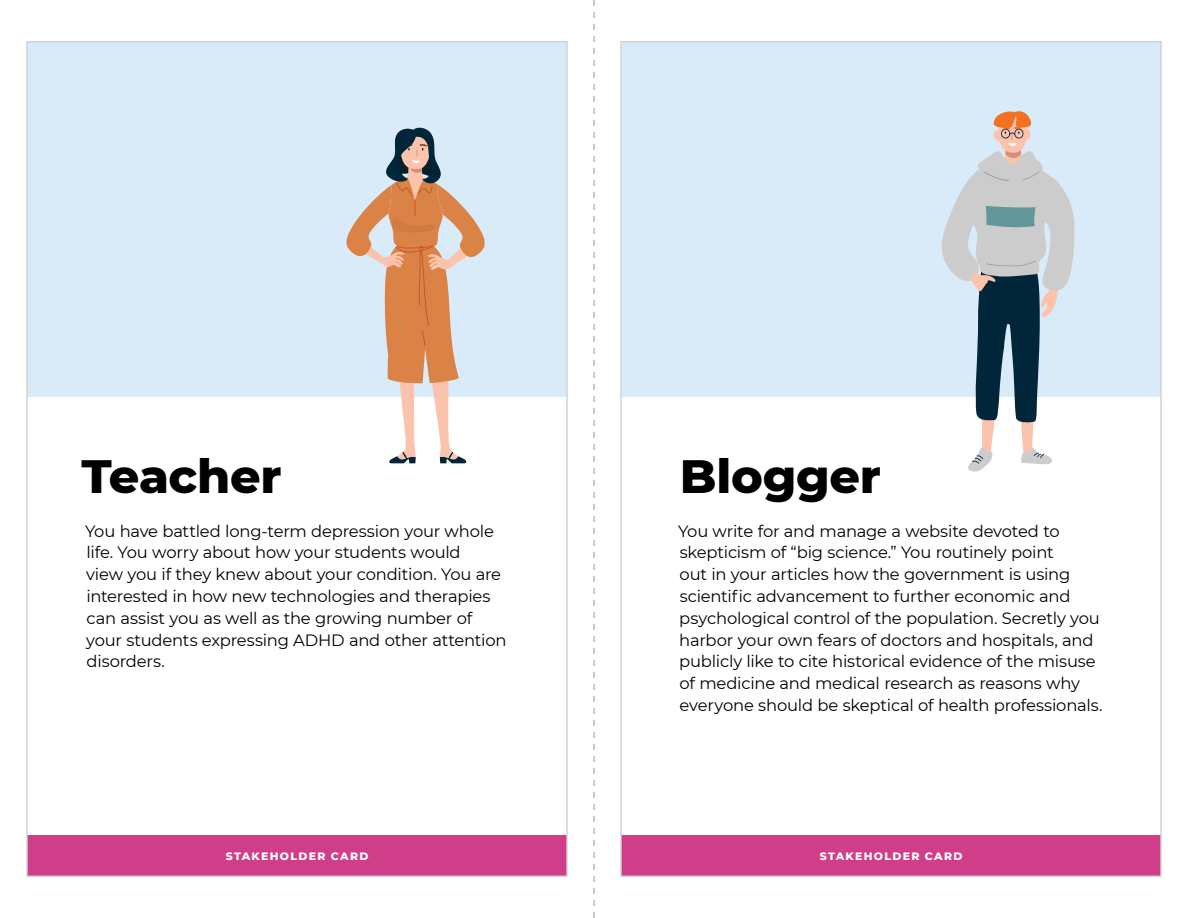
<style>
.page{position:relative;width:1188px;height:918px;background:#fff}
.page>*{position:absolute;margin:0;border:0;box-sizing:border-box;transform-origin:0 0}
.t1{font:800 47.7px "Montserrat";letter-spacing:-.005em;color:#000}
.t2{font:16.35px/21.8px "Montserrat";letter-spacing:-.015em;color:#000}
.t3{font:800 10.95px "Montserrat";letter-spacing:.12em;color:#fff}
</style>
<div class="page">
<svg style="left:594px;top:0;width:1px;height:918px"></svg>
<div style="left:27px;top:835px;width:540px;height:41px;background:#d03e8a"></div>
<div style="left:27px;top:42px;width:540px;height:355px;background:#d9ebf9"></div>
<svg style="left:346px;top:127px;width:139px;height:336px"></svg>
<div style="left:621px;top:835px;width:540px;height:41px;background:#d03e8a"></div>
<div style="left:621px;top:42px;width:540px;height:355px;background:#d9ebf9"></div>
<svg style="left:942px;top:111px;width:133px;height:361px"></svg>
<h1 class="t1" style="left:82px;top:441px;width:201px">Teacher</h1>
<p class="t2" style="left:85px;top:519px;width:423px">You have battled long-term depression your whole life. You worry about how your students would<br>view you if they knew about your condition. You are interested in how new technologies and therapies can assist you as well as the growing number of your students expressing ADHD and other attention disorders.</p>
<p class="t3" style="left:226px;top:848px;width:144px">STAKEHOLDER CARD</p>
<h1 class="t1" style="left:680px;top:441px;width:203px">Blogger</h1>
<p class="t2" style="left:678px;top:519px;width:426px">You write for and manage a website devoted to skepticism of “big science.” You routinely point<br>out in your articles how the government is using scientific advancement to further economic and psychological control of the population. Secretly you harbor your own fears of doctors and hospitals, and publicly like to cite historical evidence of the misuse of medicine and medical research as reasons why everyone should be skeptical of health professionals.</p>
<p class="t3" style="left:820px;top:848px;width:144px">STAKEHOLDER CARD</p>
</div>
